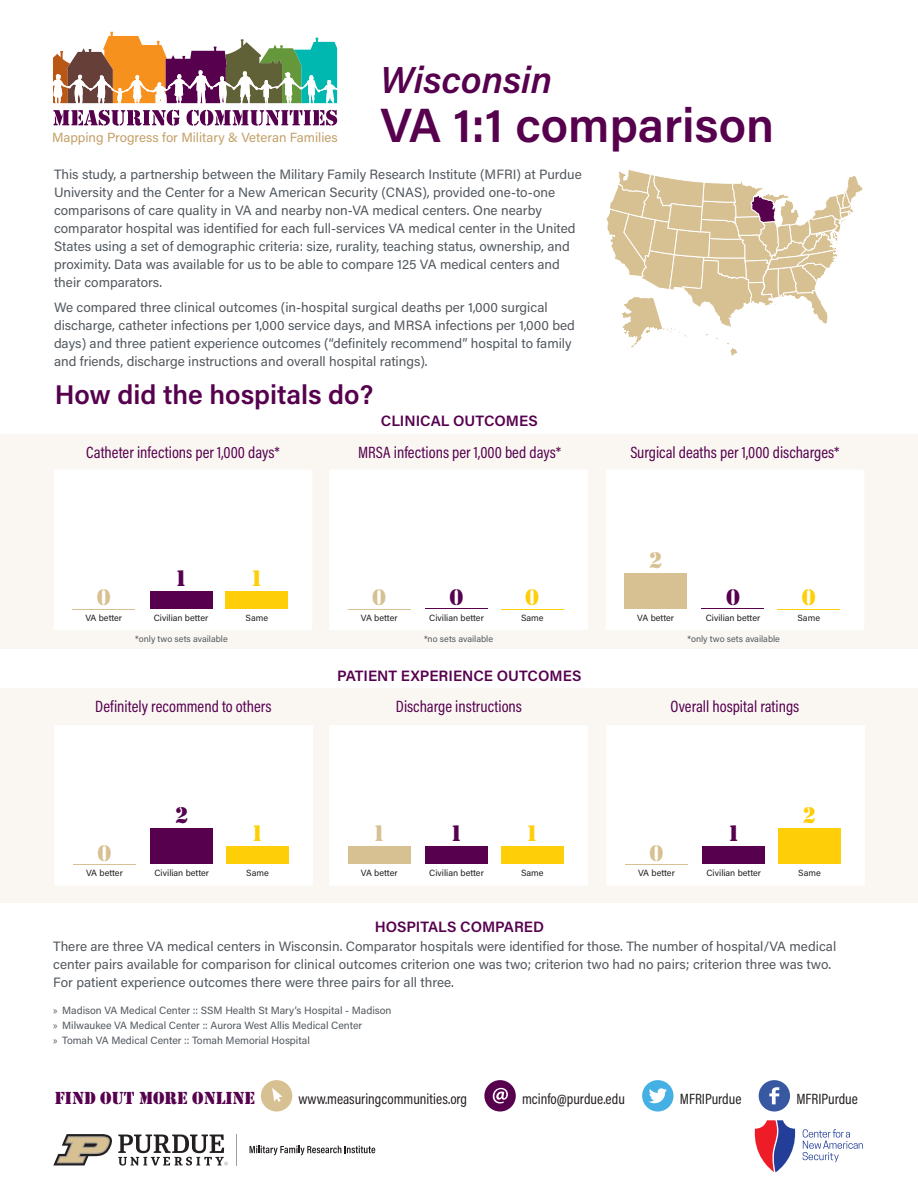
<style>
.page{position:relative;width:918px;height:1188px;background:#fff}
.page>*{position:absolute;margin:0;border:0;box-sizing:border-box;transform-origin:0 0}
.t1{font:600 48px "Acumin Pro";color:#56004e}
.t2{font:italic 600 37.5px "Acumin Pro";color:#56004e}
.t3{font:600 27px "Acumin Pro";color:#56004e}
.t4{font:21px "Stencil Std";color:#d7c091}
.t5{font:21px "Stencil Std";color:#56004e}
.t6{font:21px "Stencil Std";color:#fece08}
.t7{font:18px "Stencil";color:#56004e}
.t8{font:16.5px "Acumin Pro Cond";color:#56004e}
.t9{font:15px "Acumin Pro Cond";color:#231f20}
.t10{font:600 15px "Acumin Pro";color:#56004e}
.Text{font:13.5px/18px "Acumin Pro";color:#52585e}
.t11{font:13.2px "Acumin Pro";color:#c3a068}
.t12{font:10.5px "Acumin Pro";color:#52585e}
.t13{font:9px "Acumin Pro";color:#231f20}
.t14{font:9px "Acumin Pro";color:#52585e}
.s1{font-family:"Myriad Pro"}
</style>
<div class="page">
<div style="left:0;top:689px;width:918px;height:214px;background:#faf7f2"></div>
<div style="left:0;top:435px;width:918px;height:214px;background:#faf7f2"></div>
<svg style="left:53px;top:32px;width:285px;height:94px"></svg>
<svg style="left:606px;top:169px;width:257px;height:187px"></svg>
<div style="left:54px;top:470px;width:258px;height:160px;background:#fff"></div>
<hr style="left:73px;top:609px;width:62px;height:1px;background:#d7c091">
<div style="left:150px;top:591px;width:62px;height:18px;background:#56004e"></div>
<div style="left:226px;top:591px;width:62px;height:18px;background:#fece08"></div>
<svg style="left:803px;top:1129px;width:60px;height:33px"></svg>
<svg style="left:755px;top:1120px;width:41px;height:52px"></svg>
<svg style="left:250px;top:1146px;width:125px;height:9px"></svg>
<hr style="left:236px;top:1134px;width:1px;height:32px;background:#a19d97">
<svg style="left:53px;top:1134px;width:175px;height:32px"></svg>
<div style="left:330px;top:470px;width:258px;height:160px;background:#fff"></div>
<hr style="left:348px;top:609px;width:62px;height:1px;background:#d7c091">
<hr style="left:425px;top:609px;width:63px;height:1px;background:#56004e">
<hr style="left:501px;top:609px;width:62px;height:1px;background:#fece08">
<div style="left:606px;top:470px;width:258px;height:160px;background:#fff"></div>
<div style="left:625px;top:573px;width:62px;height:36px;background:#d7c091"></div>
<hr style="left:702px;top:609px;width:62px;height:1px;background:#56004e">
<hr style="left:777px;top:609px;width:63px;height:1px;background:#fece08">
<div style="left:55px;top:725px;width:258px;height:160px;background:#fff"></div>
<hr style="left:73px;top:864px;width:63px;height:1px;background:#d7c091">
<div style="left:151px;top:828px;width:62px;height:36px;background:#56004e"></div>
<div style="left:226px;top:846px;width:63px;height:18px;background:#fece08"></div>
<div style="left:330px;top:725px;width:258px;height:160px;background:#fff"></div>
<div style="left:348px;top:846px;width:62px;height:18px;background:#d7c091"></div>
<div style="left:425px;top:846px;width:63px;height:18px;background:#56004e"></div>
<div style="left:501px;top:846px;width:62px;height:18px;background:#fece08"></div>
<div style="left:607px;top:725px;width:258px;height:160px;background:#fff"></div>
<hr style="left:625px;top:864px;width:63px;height:1px;background:#d7c091">
<div style="left:703px;top:846px;width:62px;height:18px;background:#56004e"></div>
<div style="left:778px;top:828px;width:63px;height:36px;background:#fece08"></div>
<div style="left:261px;top:1080px;width:31px;height:32px;background:#d7c091;border-radius:50%"></div>
<svg style="left:272px;top:1088px;width:11px;height:14px"></svg>
<div style="left:484px;top:1080px;width:32px;height:32px;background:#56004e;border-radius:50%"></div>
<svg style="left:493px;top:1088px;width:15px;height:16px"></svg>
<div style="left:642px;top:1080px;width:32px;height:32px;background:#45b0e4;border-radius:50%"></div>
<svg style="left:649px;top:1088px;width:18px;height:15px"></svg>
<div style="left:759px;top:1080px;width:31px;height:32px;background:#3859a1;border-radius:50%"></div>
<svg style="left:769px;top:1087px;width:10px;height:17px"></svg>
<p class="t2" style="left:380px;top:53px;width:173px">Wisconsin</p>
<p class="t1" style="left:380px;top:92px;width:395px">VA 1:1 comparison</p>
<p class="Text" style="left:54px;top:164px;width:529px">This study, a partnership between the Military Family Research Institute (MFRI) at Purdue University and the Center for a New American Security (CNAS), provided one-to-one comparisons of care quality in VA and nearby non-VA medical centers. One nearby comparator hospital was identified for each full-services VA medical center in the United States using a set of demographic criteria: size, rurality, teaching status, ownership, and proximity. Data was available for us to be able to compare 125 VA medical centers and their comparators.</p>
<p class="Text" style="left:54px;top:298px;width:522px">We compared three clinical outcomes (in-hospital surgical deaths per 1,000 surgical discharge, catheter infections per 1,000 service days, and MRSA infections per 1,000 bed days) and three patient experience outcomes (“definitely recommend” hospital to family and friends, discharge instructions and overall hospital ratings).</p>
<p class="t3" style="left:55px;top:375px;width:320px">How did the hospitals do?</p>
<p class="t10" style="left:381px;top:410px;width:158px">CLINICAL OUTCOMES</p>
<p class="t11" style="left:52px;top:128px;width:287px">Mapping Progress for Military &amp; Veteran Families</p>
<p class="t8" style="left:86px;top:442px;width:195px">Catheter infections per 1,000 days*</p>
<p class="t8" style="left:358px;top:442px;width:205px">MRSA infections per 1,000 bed days*</p>
<p class="t8" style="left:630px;top:442px;width:211px">Surgical deaths per 1,000 discharges*</p>
<p class="t5" style="left:174px;top:564px;width:15px">1</p>
<p class="t6" style="left:250px;top:564px;width:15px">1</p>
<p class="t4" style="left:649px;top:546px;width:15px">2</p>
<p class="t4" style="left:97px;top:584px;width:15px">0</p>
<p class="t4" style="left:373px;top:584px;width:15px">0</p>
<p class="t5" style="left:450px;top:584px;width:15px">0</p>
<p class="t6" style="left:526px;top:584px;width:15px">0</p>
<p class="t5" style="left:726px;top:584px;width:15px">0</p>
<p class="t6" style="left:802px;top:584px;width:15px">0</p>
<p class="t13" style="left:85px;top:611px;width:38px">VA better</p>
<p class="t13" style="left:154px;top:611px;width:56px">Civilian better</p>
<p class="t13" style="left:246px;top:611px;width:24px">Same</p>
<p class="t13" style="left:361px;top:611px;width:38px">VA better</p>
<p class="t13" style="left:429px;top:611px;width:56px">Civilian better</p>
<p class="t13" style="left:521px;top:611px;width:24px">Same</p>
<p class="t13" style="left:637px;top:611px;width:38px">VA better</p>
<p class="t13" style="left:706px;top:611px;width:56px">Civilian better</p>
<p class="t13" style="left:798px;top:611px;width:24px">Same</p>
<p class="t14" style="left:135px;top:633px;width:94px">*only two sets available</p>
<p class="t14" style="left:424px;top:633px;width:71px">*no sets available</p>
<p class="t14" style="left:687px;top:633px;width:94px">*only two sets available</p>
<p class="t10" style="left:337px;top:666px;width:246px">PATIENT EXPERIENCE OUTCOMES</p>
<p class="t8" style="left:95px;top:696px;width:178px">Definitely recommend to others</p>
<p class="t8" style="left:396px;top:696px;width:128px">Discharge instructions</p>
<p class="t8" style="left:671px;top:696px;width:130px">Overall hospital ratings</p>
<p class="t5" style="left:175px;top:802px;width:15px">2</p>
<p class="t6" style="left:251px;top:820px;width:15px">1</p>
<p class="t4" style="left:373px;top:820px;width:15px">1</p>
<p class="t5" style="left:450px;top:820px;width:15px">1</p>
<p class="t6" style="left:526px;top:820px;width:15px">1</p>
<p class="t5" style="left:727px;top:820px;width:15px">1</p>
<p class="t6" style="left:803px;top:802px;width:15px">2</p>
<p class="t4" style="left:98px;top:839px;width:15px">0</p>
<p class="t4" style="left:650px;top:839px;width:15px">0</p>
<p class="t13" style="left:86px;top:867px;width:38px">VA better</p>
<p class="t13" style="left:154px;top:867px;width:56px">Civilian better</p>
<p class="t13" style="left:246px;top:867px;width:24px">Same</p>
<p class="t13" style="left:361px;top:867px;width:38px">VA better</p>
<p class="t13" style="left:429px;top:867px;width:56px">Civilian better</p>
<p class="t13" style="left:521px;top:867px;width:24px">Same</p>
<p class="t13" style="left:638px;top:867px;width:38px">VA better</p>
<p class="t13" style="left:706px;top:867px;width:56px">Civilian better</p>
<p class="t13" style="left:798px;top:867px;width:24px">Same</p>
<p class="t10" style="left:375px;top:917px;width:171px">HOSPITALS COMPARED</p>
<p class="Text" style="left:53px;top:937px;width:784px">There are three VA medical centers in Wisconsin. Comparator hospitals were identified for those. The number of hospital/VA medical center pairs available for comparison for clinical outcomes criterion one was two; criterion two had no pairs; criterion three was two.<br>For patient experience outcomes there were three pairs for all three.</p>
<p class="t12" style="left:53px;top:1003px;width:340px"><span class="s1">»</span> Madison VA Medical Center :: SSM Health St Mary’s Hospital - Madison</p>
<p class="t12" style="left:53px;top:1018px;width:311px"><span class="s1">»</span> Milwaukee VA Medical Center :: Aurora West Allis Medical Center</p>
<p class="t12" style="left:53px;top:1033px;width:258px"><span class="s1">»</span> Tomah VA Medical Center :: Tomah Memorial Hospital</p>
<p class="t7" style="left:55px;top:1088px;width:182px">FIND OUT MORE ONLINE</p>
<p class="t9" style="left:299px;top:1089px;width:170px">www.measuringcommunities.org</p>
<p class="t9" style="left:522px;top:1089px;width:104px">mcinfo@purdue.edu</p>
<p class="t9" style="left:680px;top:1089px;width:63px">MFRIPurdue</p>
<p class="t9" style="left:796px;top:1089px;width:63px">MFRIPurdue</p>
</div>
